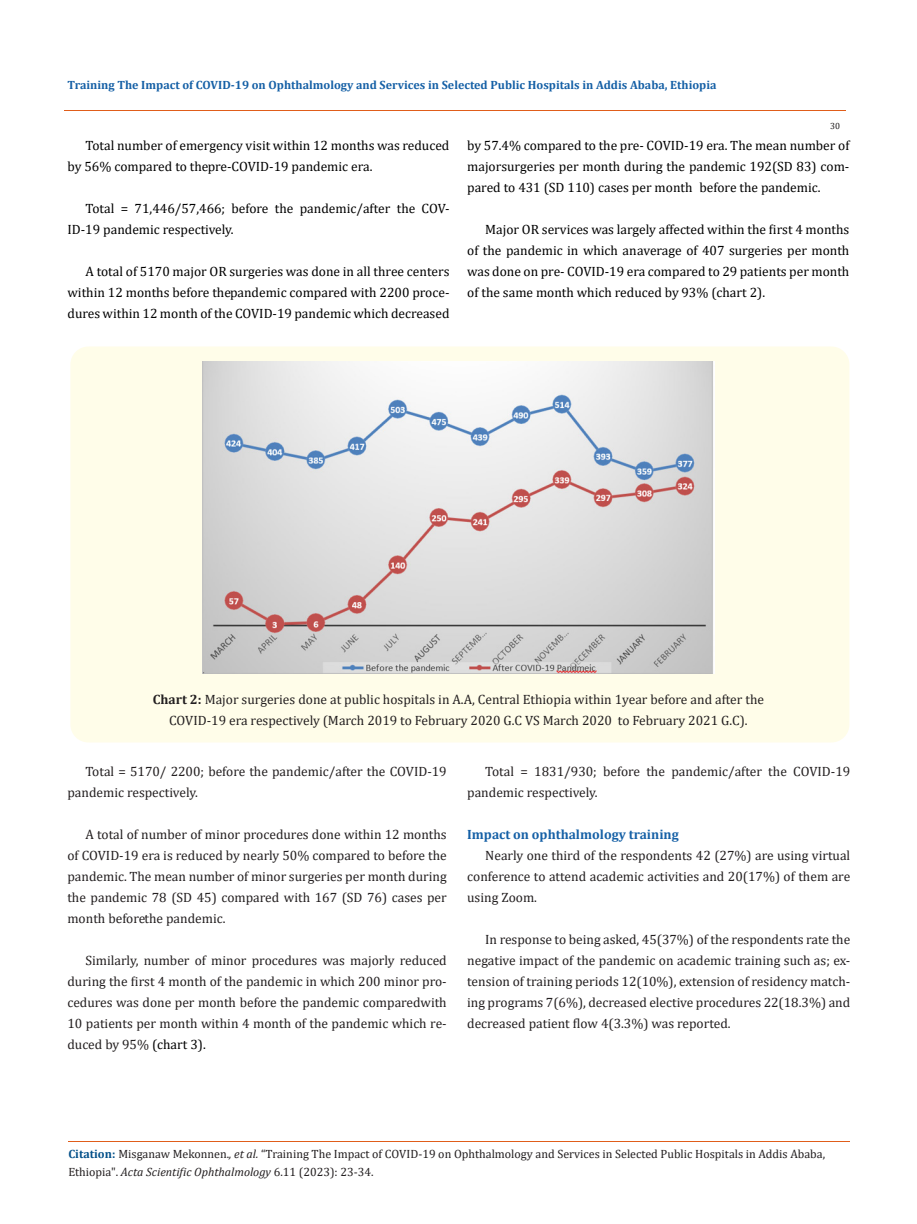
<style>
.page{position:relative;width:917px;height:1224px;background:#fff}
.page>*{position:absolute;margin:0;border:0;box-sizing:border-box;transform-origin:0 0}
.Body_Text{font:13.5px/21px "Cambria";color:#231f20;text-align:justify}
.Body_Text-2{font:13.5px/21px "Cambria";color:#000;text-align:justify}
.t1{font:700 13.5px "Cambria";color:#1560a6}
.t2{font:12px/18px "Cambria";color:#231f20}
.t3{font:700 12px "Cambria";color:#1560a6}
.t4{font:9px "Cambria";color:#231f20}
.s1{font-weight:700}
.s2{color:#000}
.s3{font-weight:700;color:#035089}
.s4{font-style:italic}
</style>
<div class="page">
<hr style="left:64px;top:110px;width:782px;height:1px;background:#e05d1a">
<div style="left:70px;top:346px;width:779px;height:396px;background:#fffde9;border-radius:18px"></div>
<img style="left:202px;top:362px;width:512px;height:312px">
<hr style="left:68px;top:1141px;width:782px;height:1px;background:#e05d1a">
<p class="t3" style="left:67px;top:76px;width:650px">Training The Impact of COVID-19 on Ophthalmology and Services in Selected Public Hospitals in Addis Ababa, Ethiopia</p>
<p class="t4" style="left:830px;top:120px;width:11px">30</p>
<p class="Body_Text-2" style="left:67px;top:134px;width:383px;text-indent:18px">Total number of emergency visit within 12 months was reduced by 56% compared to the pre-COVID-19 pandemic era.</p>
<p class="Body_Text-2" style="left:67px;top:197px;width:383px;text-indent:18px">Total = 71,446/57,466; before the pandemic/after the COV-<br>ID-19 pandemic respectively.</p>
<p class="Body_Text-2" style="left:67px;top:260px;width:383px;text-indent:18px">A total of 5170 major OR surgeries was done in all three centers within 12 months before the pandemic compared with 2200 proce&shy;dures within 12 month of the COVID-19 pandemic which decreased</p>
<p class="Body_Text-2" style="left:467px;top:134px;width:384px">by 57.4% compared to the pre- COVID-19 era. The mean number of major surgeries per month during the pandemic 192(SD 83) com&shy;pared to 431 (SD 110) cases per month before the pandemic.</p>
<p class="Body_Text-2" style="left:467px;top:218px;width:384px;text-indent:18px">Major OR services was largely affected within the first 4 months of the pandemic in which an average of 407 surgeries per month was done on pre- COVID-19 era compared to 29 patients per month of the same month which reduced by 93% (chart 2).</p>
<p class="Body_Text" style="left:153px;top:689px;width:612px;text-align:center"><span class="s1">Chart 2:</span> Major surgeries done at public hospitals in A.A, Central Ethiopia within 1year before and after the<br>COVID-19 era respectively (March 2019 to February 2020 G.C VS March 2020 to February 2021 G.C).</p>
<p class="Body_Text" style="left:67px;top:760px;width:381px;text-indent:18px">Total = 5170/ 2200; before the pandemic/after the COVID-19 pandemic respectively.</p>
<p class="Body_Text" style="left:67px;top:823px;width:381px;text-indent:18px">A total of number of minor procedures done within 12 months of COVID-19 era is reduced by nearly 50% compared to before the pandemic. The mean number of minor surgeries per month during the pandemic 78 (SD 45) compared with 167 (SD 76) cases per month before the pandemic.</p>
<p class="Body_Text" style="left:67px;top:949px;width:381px;text-indent:18px">Similarly, number of minor procedures was majorly reduced during the first 4 month of the pandemic in which 200 minor pro&shy;cedures was done per month before the pandemic compared with 10 patients per month within 4 month of the pandemic which re&shy;duced by 95% <span class="s2">(chart 3).</span></p>
<p class="Body_Text" style="left:467px;top:760px;width:384px;text-indent:18px">Total = 1831/930; before the pandemic/after the COVID-19 pandemic respectively.</p>
<p class="t1" style="left:467px;top:824px;width:213px">Impact on ophthalmology training</p>
<p class="Body_Text" style="left:467px;top:844px;width:384px;text-indent:18px">Nearly one third of the respondents 42 (27%) are using virtual conference to attend academic activities and 20(17%) of them are using Zoom.</p>
<p class="Body_Text" style="left:467px;top:928px;width:384px;text-indent:18px">In response to being asked, 45(37%) of the respondents rate the negative impact of the pandemic on academic training such as; ex&shy;tension of training periods 12(10%), extension of residency match&shy;ing programs 7(6%), decreased elective procedures 22(18.3%) and decreased patient flow 4(3.3%) was reported.</p>
<p class="t2" style="left:68px;top:1145px;width:758px"><span class="s3">Citation:</span> Misganaw Mekonnen.<span class="s4">, et al.</span> “Training The Impact of COVID-19 on Ophthalmology and Services in Selected Public Hospitals in Addis Ababa,<br>Ethiopia". <span class="s4">Acta Scientific Ophthalmology</span> 6.11 (2023): 23-34.</p>
</div>
